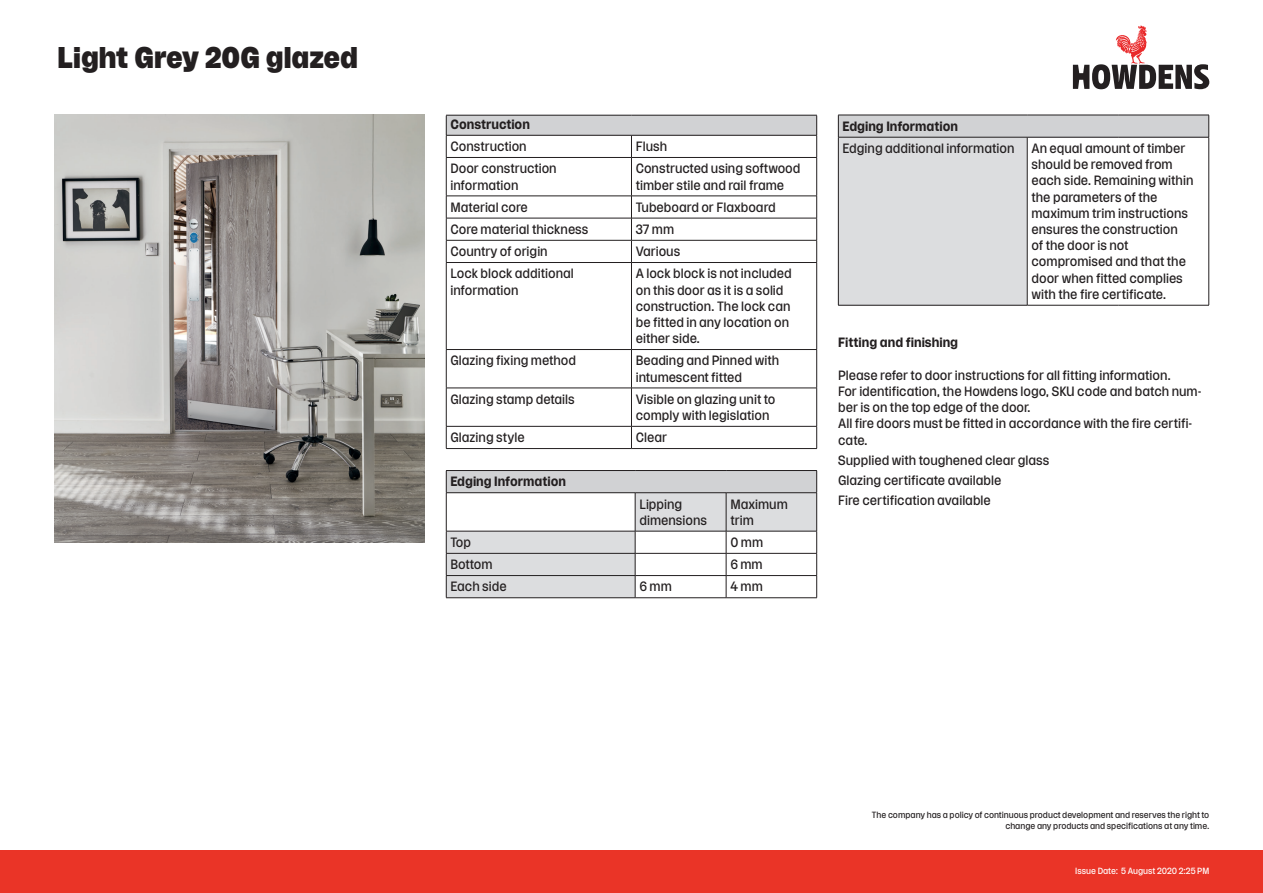
<style>
.page{position:relative;width:1263px;height:893px;background:#fff}
.page>*{position:absolute;margin:0;border:0;box-sizing:border-box;transform-origin:0 0}
.Spec_Heading{font:900 30px "Rooster";color:#231f20}
.Spec_Table_Body{font:13.5px/16.2px "Rooster";color:#231f20}
.Spec_Table_Header{font:700 13.5px "Rooster";color:#231f20}
.t1{font:9px/10.8px "Rooster";color:#231f20;text-align:right}
.t2{font:9px "Rooster";color:#fff}
</style>
<div class="page">
<div style="left:0;top:850px;width:1263px;height:43px;background:#ea3427"></div>
<svg style="left:1073px;top:25px;width:136px;height:64px"></svg>
<img style="left:54px;top:115px;width:371px;height:428px">
<div style="left:446px;top:115px;width:371px;height:20px;background:#d1d2d4"></div>
<hr style="left:446px;top:115px;width:185px;height:1px;background:#231f20">
<hr style="left:631px;top:115px;width:186px;height:1px;background:#231f20">
<hr style="left:446px;top:135px;width:185px;height:1px;background:#231f20">
<svg style="left:446px;top:116px;width:1px;height:41px"></svg>
<hr style="left:631px;top:135px;width:186px;height:1px;background:#231f20">
<svg style="left:631px;top:135px;width:1px;height:22px"></svg>
<svg style="left:816px;top:116px;width:1px;height:41px"></svg>
<hr style="left:446px;top:157px;width:185px;height:1px;background:#231f20">
<hr style="left:446px;top:158px;width:1px;height:38px;background:#231f20">
<hr style="left:631px;top:157px;width:186px;height:1px;background:#231f20">
<hr style="left:631px;top:158px;width:1px;height:38px;background:#231f20">
<hr style="left:816px;top:158px;width:1px;height:38px;background:#231f20">
<hr style="left:446px;top:196px;width:185px;height:1px;background:#231f20">
<hr style="left:631px;top:196px;width:186px;height:1px;background:#231f20">
<hr style="left:446px;top:218px;width:185px;height:1px;background:#231f20">
<hr style="left:631px;top:218px;width:186px;height:1px;background:#231f20">
<hr style="left:446px;top:240px;width:185px;height:1px;background:#231f20">
<svg style="left:446px;top:196px;width:1px;height:66px"></svg>
<hr style="left:631px;top:240px;width:186px;height:1px;background:#231f20">
<svg style="left:631px;top:197px;width:1px;height:65px"></svg>
<svg style="left:816px;top:196px;width:1px;height:66px"></svg>
<hr style="left:446px;top:262px;width:185px;height:1px;background:#231f20">
<hr style="left:446px;top:263px;width:1px;height:86px;background:#231f20">
<hr style="left:631px;top:262px;width:186px;height:1px;background:#231f20">
<hr style="left:631px;top:263px;width:1px;height:86px;background:#231f20">
<hr style="left:816px;top:263px;width:1px;height:86px;background:#231f20">
<hr style="left:446px;top:349px;width:185px;height:1px;background:#231f20">
<hr style="left:446px;top:350px;width:1px;height:38px;background:#231f20">
<hr style="left:631px;top:349px;width:186px;height:1px;background:#231f20">
<hr style="left:631px;top:350px;width:1px;height:38px;background:#231f20">
<hr style="left:816px;top:350px;width:1px;height:38px;background:#231f20">
<hr style="left:446px;top:388px;width:185px;height:1px;background:#231f20">
<hr style="left:446px;top:388px;width:1px;height:38px;background:#231f20">
<hr style="left:631px;top:388px;width:186px;height:1px;background:#231f20">
<hr style="left:631px;top:388px;width:1px;height:38px;background:#231f20">
<hr style="left:816px;top:388px;width:1px;height:38px;background:#231f20">
<hr style="left:446px;top:426px;width:185px;height:1px;background:#231f20">
<svg style="left:446px;top:426px;width:1px;height:22px"></svg>
<hr style="left:446px;top:448px;width:185px;height:1px;background:#231f20">
<hr style="left:631px;top:426px;width:186px;height:1px;background:#231f20">
<svg style="left:631px;top:426px;width:1px;height:22px"></svg>
<svg style="left:816px;top:426px;width:1px;height:22px"></svg>
<hr style="left:631px;top:448px;width:186px;height:1px;background:#231f20">
<hr style="left:446px;top:470px;width:189px;height:1px;background:#231f20">
<hr style="left:635px;top:470px;width:91px;height:1px;background:#231f20">
<hr style="left:726px;top:470px;width:91px;height:1px;background:#231f20">
<svg style="left:446px;top:471px;width:371px;height:126px"></svg>
<hr style="left:446px;top:597px;width:189px;height:1px;background:#231f20">
<hr style="left:635px;top:597px;width:91px;height:1px;background:#231f20">
<hr style="left:726px;top:597px;width:91px;height:1px;background:#231f20">
<div style="left:838px;top:115px;width:371px;height:22px;background:#d1d2d4"></div>
<div style="left:838px;top:137px;width:189px;height:168px;background:#dcdddf"></div>
<hr style="left:838px;top:115px;width:189px;height:1px;background:#231f20">
<svg style="left:838px;top:115px;width:1px;height:22px"></svg>
<hr style="left:1027px;top:115px;width:91px;height:1px;background:#231f20">
<hr style="left:1118px;top:115px;width:91px;height:1px;background:#231f20">
<svg style="left:1208px;top:115px;width:1px;height:22px"></svg>
<hr style="left:838px;top:137px;width:189px;height:1px;background:#231f20">
<hr style="left:1027px;top:137px;width:91px;height:1px;background:#231f20">
<hr style="left:1118px;top:137px;width:91px;height:1px;background:#231f20">
<hr style="left:838px;top:137px;width:1px;height:168px;background:#231f20">
<hr style="left:838px;top:305px;width:189px;height:1px;background:#231f20">
<hr style="left:1027px;top:137px;width:1px;height:168px;background:#231f20">
<hr style="left:1208px;top:137px;width:1px;height:168px;background:#231f20">
<hr style="left:1027px;top:305px;width:91px;height:1px;background:#231f20">
<hr style="left:1118px;top:305px;width:91px;height:1px;background:#231f20">
<p class="Spec_Heading" style="left:58px;top:42px;width:302px">Light Grey 20G glazed</p>
<p class="Spec_Table_Header" style="left:450px;top:117px;width:81px">Construction</p>
<p class="Spec_Table_Body" style="left:450px;top:138px;width:78px">Construction</p>
<p class="Spec_Table_Body" style="left:636px;top:138px;width:33px">Flush</p>
<p class="Spec_Table_Body" style="left:450px;top:160px;width:108px">Door construction information</p>
<p class="Spec_Table_Body" style="left:636px;top:160px;width:166px">Constructed using softwood timber stile and rail frame</p>
<p class="Spec_Table_Body" style="left:450px;top:199px;width:79px">Material core</p>
<p class="Spec_Table_Body" style="left:636px;top:199px;width:142px">Tubeboard or Flaxboard</p>
<p class="Spec_Table_Body" style="left:450px;top:221px;width:139px">Core material thickness</p>
<p class="Spec_Table_Body" style="left:636px;top:221px;width:40px">37 mm</p>
<p class="Spec_Table_Body" style="left:450px;top:243px;width:99px">Country of origin</p>
<p class="Spec_Table_Body" style="left:636px;top:243px;width:46px">Various</p>
<p class="Spec_Table_Body" style="left:450px;top:265px;width:125px">Lock block additional information</p>
<p class="Spec_Table_Body" style="left:636px;top:265px;width:158px">A lock block is not included on this door as it is a solid construction. The lock can be fitted in any location on either side.</p>
<p class="Spec_Table_Body" style="left:450px;top:352px;width:127px">Glazing fixing method</p>
<p class="Spec_Table_Body" style="left:636px;top:352px;width:145px">Beading and Pinned with intumescent fitted</p>
<p class="Spec_Table_Body" style="left:450px;top:391px;width:126px">Glazing stamp details</p>
<p class="Spec_Table_Body" style="left:636px;top:391px;width:141px">Visible on glazing unit to comply with legislation</p>
<p class="Spec_Table_Body" style="left:450px;top:429px;width:76px">Glazing style</p>
<p class="Spec_Table_Body" style="left:636px;top:429px;width:33px">Clear</p>
<p class="Spec_Table_Header" style="left:450px;top:474px;width:117px">Edging Information</p>
<p class="Spec_Table_Body" style="left:639px;top:496px;width:69px">Lipping dimensions</p>
<p class="Spec_Table_Body" style="left:730px;top:496px;width:59px">Maximum trim</p>
<p class="Spec_Table_Body" style="left:450px;top:534px;width:22px">Top</p>
<p class="Spec_Table_Body" style="left:730px;top:534px;width:34px">0 mm</p>
<p class="Spec_Table_Body" style="left:450px;top:556px;width:44px">Bottom</p>
<p class="Spec_Table_Body" style="left:730px;top:556px;width:34px">6 mm</p>
<p class="Spec_Table_Body" style="left:450px;top:578px;width:58px">Each side</p>
<p class="Spec_Table_Body" style="left:639px;top:578px;width:34px">6 mm</p>
<p class="Spec_Table_Body" style="left:730px;top:578px;width:34px">4 mm</p>
<p class="Spec_Table_Header" style="left:843px;top:119px;width:117px">Edging Information</p>
<p class="Spec_Table_Body" style="left:843px;top:140px;width:173px">Edging additional information</p>
<p class="Spec_Table_Body" style="left:1031px;top:140px;width:163px">An equal amount of timber should be removed from each side. Remaining within the parameters of the maximum trim instructions ensures the construction<br>of the door is not compromised and that the door when fitted complies with the fire certificate.</p>
<p class="Spec_Table_Header" style="left:838px;top:336px;width:121px">Fitting and finishing</p>
<p class="Spec_Table_Body" style="left:838px;top:367px;width:334px">Please refer to door instructions for all fitting information.</p>
<p class="Spec_Table_Body" style="left:838px;top:383px;width:365px">For identification, the Howdens logo, SKU code and batch num&shy;ber is on the top edge of the door.</p>
<p class="Spec_Table_Body" style="left:838px;top:416px;width:356px">All fire doors must be fitted in accordance with the fire certifi&shy;cate.</p>
<p class="Spec_Table_Body" style="left:838px;top:452px;width:213px">Supplied with toughened clear glass</p>
<p class="Spec_Table_Body" style="left:838px;top:472px;width:165px">Glazing certificate available</p>
<p class="Spec_Table_Body" style="left:838px;top:492px;width:154px">Fire certification available</p>
<p class="t1" style="left:872px;top:810px;width:339px">The company has a policy of continuous product development and reserves the right to change any products and specifications at any time.</p>
<p class="t2" style="left:1075px;top:866px;width:136px">Issue Date: 5 August 2020 2:25 PM</p>
</div>
